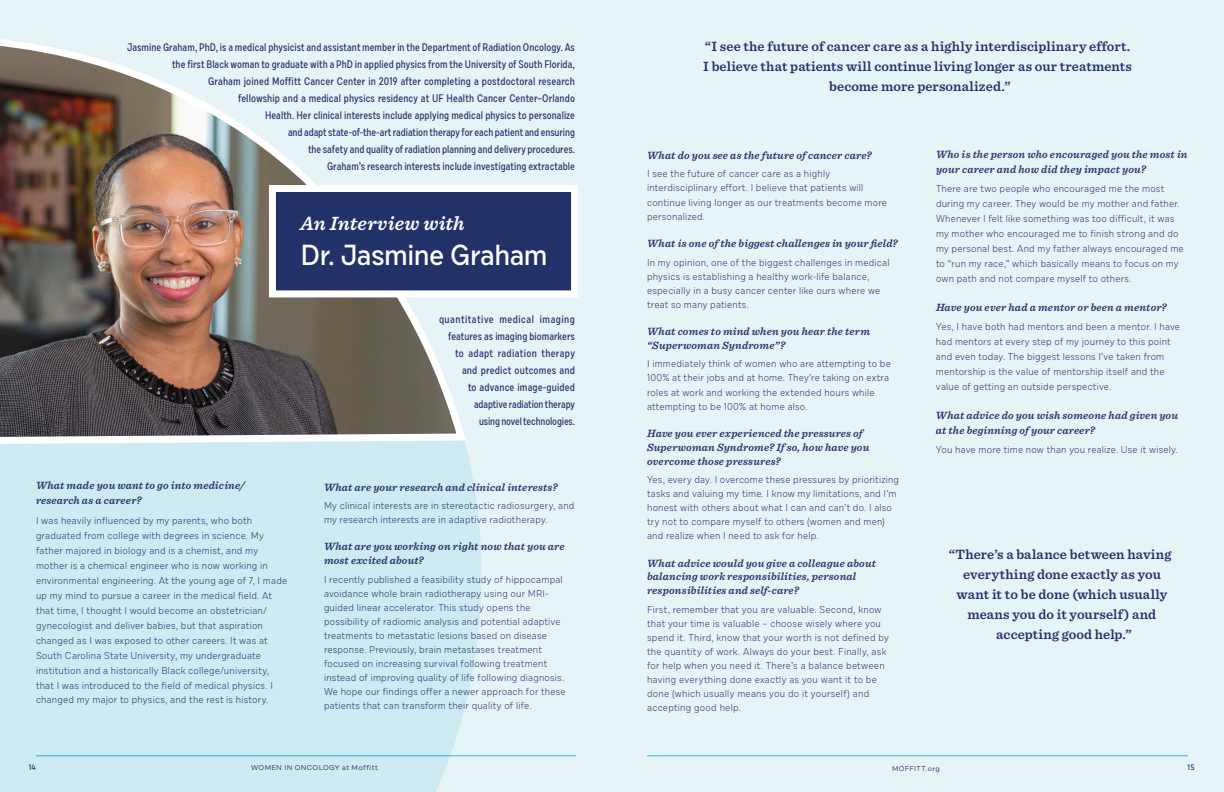
<style>
.page{position:relative;width:1224px;height:792px;background:#e6f4f8}
.page>*{position:absolute;margin:0;border:0;box-sizing:border-box;transform-origin:0 0}
.t1{font:500 29px "Draft D";letter-spacing:-.02em;color:#fff}
.t2{font:italic 600 20px "Sentinel";letter-spacing:.01em;color:#fff}
.t3{font:600 14px/20px "Sentinel";letter-spacing:.01em;color:#223269;text-align:center}
.t4{font:500 11px/17px "Draft F";letter-spacing:.005em;color:#223269;text-align:right}
.t5{font:italic 600 11px/15px "Sentinel";letter-spacing:.015em;color:#223269}
.t6{font:300 10px/14px "Draft D";letter-spacing:.02em;color:#223269}
.t7{font:500 8px "Draft D";color:#223269}
.t8{font:7px "Draft B";letter-spacing:.055em;color:#223269}
</style>
<div class="page">
<div style="left:0;top:448px;width:482px;height:344px;background:#ceeaf2"></div>
<img style="left:0;top:39px;width:466px;height:409px">
<hr style="left:36px;top:756px;width:540px;height:1px;background:#33c1e3">
<hr style="left:647px;top:756px;width:541px;height:1px;background:#33c1e3">
<div style="left:269px;top:185px;width:309px;height:112px;background:#223269;border:7px solid #fff"></div>
<p class="t4" style="left:127px;top:40px;width:450px">Jasmine Graham, PhD, is a medical physicist and assistant member in the Department of Radiation Oncology. As the first Black woman to graduate with a PhD in applied physics from the University of South Florida,<br>Graham joined Moffitt Cancer Center in 2019 after completing a postdoctoral research<br>fellowship and a medical physics residency at UF Health Cancer Center–Orlando<br>Health. Her clinical interests include applying medical physics to personalize<br>and adapt state-of-the-art radiation therapy for each patient and ensuring<br>the safety and quality of radiation planning and delivery procedures.<br>Graham’s research interests include investigating extractable</p>
<p class="t2" style="left:301px;top:207px;width:165px">An Interview with</p>
<p class="t1" style="left:301px;top:237px;width:249px">Dr. Jasmine Graham</p>
<p class="t5" style="left:36px;top:478px;width:211px">What made you want to go into medicine/ research as a career?</p>
<p class="t6" style="left:36px;top:514px;width:253px;line-height:15px">I was heavily influenced by my parents, who both graduated from college with degrees in science. My father majored in biology and is a chemist, and my mother is a chemical engineer who is now working in environmental engineering. At the young age of 7, I made up my mind to pursue a career in the medical field. At that time, I thought I would become an obstetrician/ gynecologist and deliver babies, but that aspiration changed as I was exposed to other careers. It was at South Carolina State University, my undergraduate institution and a historically Black college/university, that I was introduced to the field of medical physics. I changed my major to physics, and the rest is history.</p>
<p class="t4" style="left:439px;top:312px;width:138px">quantitative medical imaging features as imaging biomarkers to adapt radiation therapy and predict outcomes and<br>to advance image-guided adaptive radiation therapy<br>using novel technologies.</p>
<p class="t5" style="left:324px;top:479px;width:235px">What are your research and clinical interests?</p>
<p class="t6" style="left:324px;top:500px;width:252px">My clinical interests are in stereotactic radiosurgery, and my research interests are in adaptive radiotherapy.</p>
<p class="t5" style="left:324px;top:539px;width:242px;line-height:13.8px">What are you working on right now that you are most excited about?</p>
<p class="t6" style="left:324px;top:573px;width:243px">I recently published a feasibility study of hippocampal avoidance whole brain radiotherapy using our MRI&shy;guided linear accelerator. This study opens the possibility of radiomic analysis and potential adaptive treatments to metastatic lesions based on disease response. Previously, brain metastases treatment focused on increasing survival following treatment instead of improving quality of life following diagnosis.<br>We hope our findings offer a newer approach for these patients that can transform their quality of life.</p>
<p class="t3" style="left:703px;top:36px;width:430px">“I see the future of cancer care as a highly interdisciplinary effort.<br>I believe that patients will continue living longer as our treatments become more personalized.”</p>
<p class="t5" style="left:647px;top:147px;width:226px">What do you see as the future of cancer care?</p>
<p class="t6" style="left:647px;top:168px;width:241px">I see the future of cancer care as a highly interdisciplinary effort. I believe that patients will continue living longer as our treatments become more personalized.</p>
<p class="t5" style="left:647px;top:235px;width:252px">What is one of the biggest challenges in your field?</p>
<p class="t6" style="left:647px;top:256px;width:244px">In my opinion, one of the biggest challenges in medical physics is establishing a healthy work-life balance, especially in a busy cancer center like ours where we treat so many patients.</p>
<p class="t5" style="left:647px;top:324px;width:225px;line-height:14px">What comes to mind when you hear the term “Superwoman Syndrome”?</p>
<p class="t6" style="left:647px;top:358px;width:245px">I immediately think of women who are attempting to be 100% at their jobs and at home. They’re taking on extra roles at work and working the extended hours while attempting to be 100% at home also.</p>
<p class="t5" style="left:647px;top:426px;width:224px;line-height:13.9px">Have you ever experienced the pressures of<br>Superwoman Syndrome? If so, how have you overcome those pressures?</p>
<p class="t6" style="left:647px;top:474px;width:254px">Yes, every day. I overcome these pressures by prioritizing tasks and valuing my time. I know my limitations, and I’m honest with others about what I can and can’t do. I also try not to compare myself to others (women and men) and realize when I need to ask for help.</p>
<p class="t5" style="left:647px;top:555px;width:231px;line-height:13.8px">What advice would you give a colleague about balancing work responsibilities, personal responsibilities and self-care?</p>
<p class="t6" style="left:647px;top:603px;width:243px">First, remember that you are valuable. Second, know that your time is valuable – choose wisely where you spend it. Third, know that your worth is not defined by the quantity of work. Always do your best. Finally, ask for help when you need it. There’s a balance between having everything done exactly as you want it to be done (which usually means you do it yourself) and accepting good help.</p>
<p class="t5" style="left:936px;top:146px;width:253px">Who is the person who encouraged you the most in your career and how did they impact you?</p>
<p class="t6" style="left:936px;top:182px;width:249px;line-height:15px">There are two people who encouraged me the most during my career. They would be my mother and father.<br>Whenever I felt like something was too difficult, it was my mother who encouraged me to finish strong and do my personal best. And my father always encouraged me to “run my race,” which basically means to focus on my own path and not compare myself to others.</p>
<p class="t5" style="left:936px;top:299px;width:232px">Have you ever had a mentor or been a mentor?</p>
<p class="t6" style="left:936px;top:320px;width:246px;line-height:15px">Yes, I have both had mentors and been a mentor. I have had mentors at every step of my journey to this point and even today. The biggest lessons I’ve taken from mentorship is the value of mentorship itself and the value of getting an outside perspective.</p>
<p class="t5" style="left:936px;top:407px;width:244px">What advice do you wish someone had given you at the beginning of your career?</p>
<p class="t6" style="left:936px;top:444px;width:243px">You have more time now than you realize. Use it wisely.</p>
<p class="t3" style="left:949px;top:544px;width:224px">“There’s a balance between having everything done exactly as you want it to be done (which usually means you do it yourself) and accepting good help.”</p>
<p class="t7" style="left:29px;top:762px;width:9px">14</p>
<p class="t8" style="left:251px;top:764px;width:128px">WOMEN IN ONCOLOGY at Moffitt</p>
<p class="t8" style="left:892px;top:764px;width:49px">MOFFITT.org</p>
<p class="t7" style="left:1188px;top:763px;width:8px">15</p>
</div>
